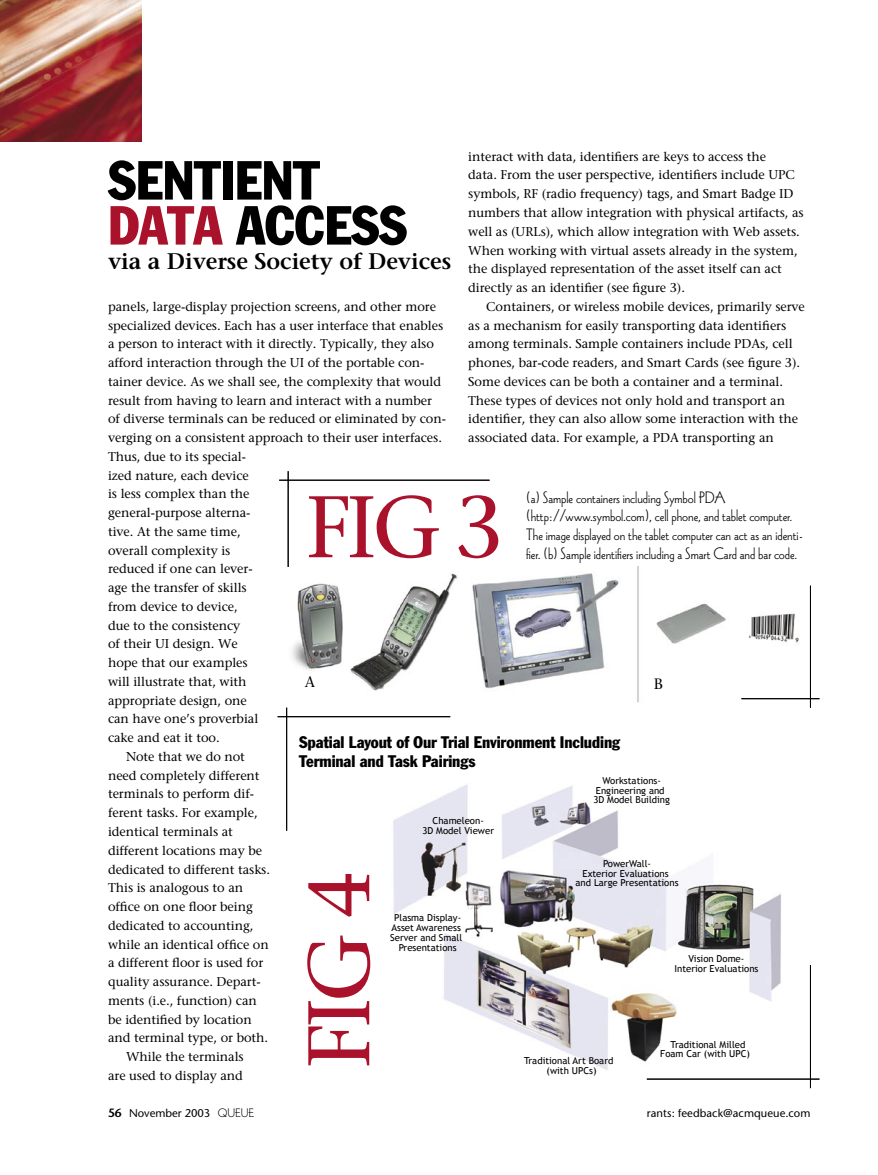
<style>
.page{position:relative;width:878px;height:1175px;background:#fff}
.page>*{position:absolute;margin:0;border:0;box-sizing:border-box;transform-origin:0 0}
.Queue_body_copy{font:87px "Stone Serif";letter-spacing:-.05em;color:#a9122a}
.t1{font:condensed 54px "Franklin Gothic";letter-spacing:-.005em;color:#000}
.t2{font:600 22.5px "Stone Serif";letter-spacing:-.005em;color:#000}
.t3{font:17.25px/18.8px "Wade Sans Light Plain";letter-spacing:-.005em;color:#000}
.t4{font:condensed 16.5px/18.8px "Franklin Gothic";letter-spacing:-.005em;color:#000}
.t5{font:15px "Stone Serif";color:#000}
.Queue_body_copy-2{font:12.75px/18.8px "Stone Serif";letter-spacing:-.005em;color:#000}
.t6{font:11.25px "Stone Sans";letter-spacing:.005em;color:#000}
.t7{font:9.6px/9.9px "Trebuchet MS";color:#000;text-align:center}
.s1{color:#a9122a}
.s2{font-weight:600;font-size:12px}
.s3{font-family:"Wade Sans Light Plain";font-size:12.75px}
</style>
<div class="page">
<img style="left:0;top:0;width:141px;height:142px">
<img style="left:292px;top:567px;width:507px;height:136px">
<div style="left:289px;top:475px;width:20px;height:109px;background:#fff"></div>
<hr style="left:288px;top:471px;width:1px;height:96px;background:#000">
<hr style="left:279px;top:480px;width:210px;height:1px;background:#000">
<hr style="left:810px;top:585px;width:1px;height:122px;background:#000">
<div style="left:745px;top:699px;width:91px;height:20px;background:#fff"></div>
<hr style="left:741px;top:698px;width:78px;height:1px;background:#000">
<hr style="left:286px;top:707px;width:1px;height:123px;background:#000">
<div style="left:281px;top:717px;width:186px;height:20px;background:#fff"></div>
<hr style="left:278px;top:716px;width:172px;height:1px;background:#000">
<hr style="left:810px;top:965px;width:1px;height:123px;background:#000">
<div style="left:650px;top:1080px;width:186px;height:19px;background:#fff"></div>
<hr style="left:646px;top:1078px;width:173px;height:1px;background:#000">
<img style="left:393px;top:784px;width:388px;height:286px">
<p class="Queue_body_copy-2" style="left:468px;top:147px;width:337px">interact with data, identifiers are keys to access the<br>data. From the user perspective, identifiers include UPC symbols, RF (radio frequency) tags, and Smart Badge ID numbers that allow integration with physical artifacts, as well as (URLs), which allow integration with Web assets.<br>When working with virtual assets already in the system, the displayed representation of the asset itself can act directly as an identifier (see figure 3).</p>
<p class="Queue_body_copy-2" style="left:468px;top:297px;width:338px;text-indent:18px">Containers, or wireless mobile devices, primarily serve as a mechanism for easily transporting data identifiers among terminals. Sample containers include PDAs, cell phones, bar-code readers, and Smart Cards (see figure 3).<br>Some devices can be both a container and a terminal.<br>These types of devices not only hold and transport an identifier, they can also allow some interaction with the associated data. For example, a PDA transporting an</p>
<p class="t1" style="left:108px;top:147px;width:213px">SENTIENT</p>
<p class="t1" style="left:108px;top:192px;width:300px"><span class="s1">DATA</span> ACCESS</p>
<p class="t2" style="left:108px;top:248px;width:345px">via a Diverse Society of Devices</p>
<p class="Queue_body_copy-2" style="left:108px;top:297px;width:339px">panels, large-display projection screens, and other more specialized devices. Each has a user interface that enables a person to interact with it directly. Typically, they also afford interaction through the UI of the portable con&shy;tainer device. As we shall see, the complexity that would result from having to learn and interact with a number of diverse terminals can be reduced or eliminated by con&shy;verging on a consistent approach to their user interfaces.<br>Thus, due to its special-<br>ized nature, each device<br>is less complex than the<br>general-purpose alterna-<br>tive. At the same time,<br>overall complexity is<br>reduced if one can lever-<br>age the transfer of skills<br>from device to device,<br>due to the consistency<br>of their UI design. We<br>hope that our examples<br>will illustrate that, with<br>appropriate design, one<br>can have one’s proverbial<br>cake and eat it too.</p>
<p class="Queue_body_copy-2" style="left:108px;top:747px;width:163px;text-indent:18px">Note that we do not need completely different terminals to perform dif&shy;ferent tasks. For example, identical terminals at different locations may be dedicated to different tasks.<br>This is analogous to an office on one floor being dedicated to accounting, while an identical office on a different floor is used for quality assurance. Depart&shy;ments (i.e., function) can be identified by location and terminal type, or both.</p>
<p class="Queue_body_copy-2" style="left:108px;top:1047px;width:137px;text-align:right">While the terminals are used to display and</p>
<p class="Queue_body_copy" style="left:305px;top:473px;width:200px">FIG 3</p>
<p class="t3" style="left:526px;top:487px;width:278px">(a) Sample containers including Symbol PDA (http://www.symbol.com), cell phone, and tablet computer.<br>The image displayed on the tablet computer can act as an identi&shy;fier. (b) Sample identifiers including a Smart Card and bar code.</p>
<p class="t5" style="left:305px;top:672px;width:12px">A</p>
<p class="t5" style="left:653px;top:674px;width:11px">B</p>
<p class="t4" style="left:299px;top:732px;width:322px">Spatial Layout of Our Trial Environment Including<br>Terminal and Task Pairings</p>
<p class="t7" style="left:593px;top:775px;width:78px">Workstations-<br>Engineering and<br>3D Model Building</p>
<p class="t7" style="left:422px;top:816px;width:73px">Chameleon-<br>3D Model Viewer</p>
<p class="t7" style="left:575px;top:858px;width:104px">PowerWall-<br>Exterior Evaluations and Large Presentations</p>
<p class="Queue_body_copy" style="left:285px;top:1068px;width:200px;rotate:-90deg">FIG 4</p>
<p class="t7" style="left:390px;top:913px;width:73px">Plasma Display-<br>Asset Awareness<br>Server and Small<br>Presentations</p>
<p class="t7" style="left:674px;top:953px;width:86px">Vision Dome-<br>Interior Evaluations</p>
<p class="t7" style="left:660px;top:1039px;width:91px">Traditional Milled<br>Foam Car (with UPC)</p>
<p class="t7" style="left:546px;top:1056px;width:68px;text-align:left;text-indent:-23px">Traditional Art Board (with UPCs)</p>
<p class="t6" style="left:108px;top:1106px;width:147px"><span class="s2">56</span> November 2003 <span class="s3">QUEUE</span></p>
<p class="t6" style="left:646px;top:1106px;width:165px">rants: feedback@acmqueue.com</p>
</div>
